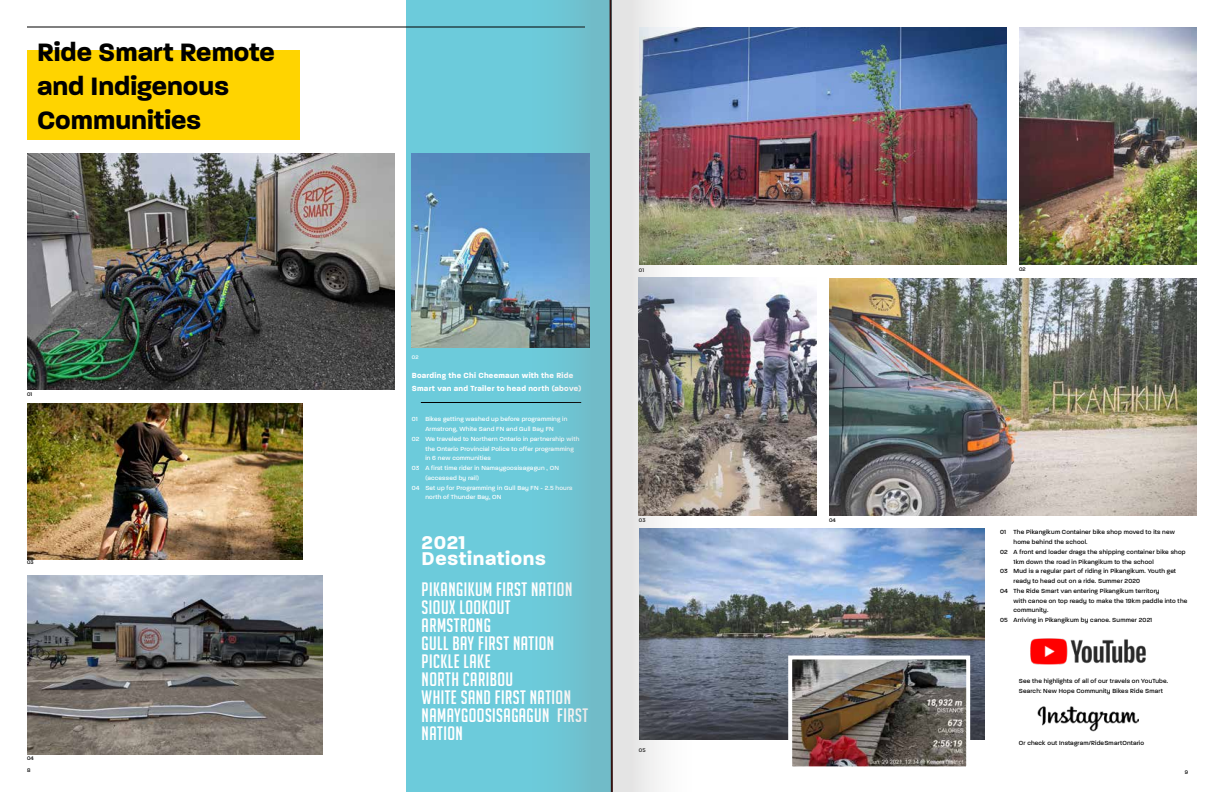
<style>
.page{position:relative;width:1224px;height:792px;background:#fff}
.page>*{position:absolute;margin:0;border:0;box-sizing:border-box;transform-origin:0 0}
.t1{font:700 34px/34px "Paralucent";color:#000}
.t2{font:700 25px "Paralucent";letter-spacing:.025em;color:#fff}
.t3{font:19px/18px "Big Noodle Titling";letter-spacing:.025em;color:#fff}
.t4{font:700 10px/13px "Paralucent";letter-spacing:.025em;color:#fff}
.t5{font:500 8px/9.8px "Paralucent";letter-spacing:.025em;color:#000}
.t6{font:500 8px "Paralucent";letter-spacing:.025em;color:#fff}
.t7{font:500 7px "Paralucent";letter-spacing:.015em;color:#000}
.t8{font:500 7px "Paralucent";color:#fff}
</style>
<div class="page">
<div style="left:407px;top:0;width:205px;height:792px;background:#6ccbdb"></div>
<div style="left:27px;top:50px;width:273px;height:90px;background:#ffd400"></div>
<img style="left:27px;top:403px;width:275px;height:156px">
<img style="left:412px;top:153px;width:109px;height:195px">
<hr style="left:27px;top:26px;width:558px;height:2px;background:#000">
<hr style="left:421px;top:402px;width:160px;height:1px;background:#000">
<img style="left:27px;top:153px;width:368px;height:237px">
<img style="left:27px;top:575px;width:296px;height:180px">
<img style="left:829px;top:278px;width:368px;height:238px">
<img style="left:703px;top:277px;width:114px;height:239px">
<img style="left:703px;top:27px;width:304px;height:238px">
<img style="left:1019px;top:27px;width:178px;height:238px">
<img style="left:703px;top:528px;width:281px;height:212px">
<img style="left:793px;top:661px;width:172px;height:104px">
<div style="left:788px;top:656px;width:182px;height:114px;border:4px solid #fff"></div>
<img style="left:1030px;top:638px;width:116px;height:27px">
<img style="left:1038px;top:706px;width:100px;height:26px">
<svg style="left:521px;top:0;width:88px;height:792px"></svg>
<img style="left:614px;top:0;width:89px;height:792px">
<svg style="left:609px;top:0;width:5px;height:792px;background:#808588"></svg>
<h1 class="t1" style="left:37px;top:34px;width:239px">Ride Smart Remote and Indigenous<br>Communities</h1>
<p class="t7" style="left:27px;top:391px;width:7px">01</p>
<p class="t7" style="left:27px;top:559px;width:8px">03</p>
<p class="t7" style="left:27px;top:755px;width:8px">04</p>
<p class="t8" style="left:412px;top:353px;width:8px">02</p>
<p class="t4" style="left:412px;top:368px;width:171px">Boarding the Chi Cheemaun with the Ride<br>Smart van and Trailer to head north (above)</p>
<p class="t6" style="left:412px;top:415px;width:157px">01 Bikes getting washed up before programming in</p>
<p class="t6" style="left:425px;top:425px;width:130px">Armstrong, White Sand FN and Gull Bay FN</p>
<p class="t6" style="left:412px;top:435px;width:169px">02 We traveled to Northern Ontario in partnership with</p>
<p class="t6" style="left:425px;top:444px;width:150px">the Ontario Provincial Police to offer programming</p>
<p class="t6" style="left:425px;top:454px;width:67px">in 6 new communities</p>
<p class="t6" style="left:412px;top:464px;width:149px">03 A first time rider in Namaygoosisagagun , ON</p>
<p class="t6" style="left:425px;top:474px;width:55px">(accessed by rail)</p>
<p class="t6" style="left:412px;top:483px;width:162px">04 Set up for Programming in Gull Bay FN - 2.5 hours</p>
<p class="t6" style="left:425px;top:493px;width:78px">north of Thunder Bay, ON</p>
<h2 class="t2" style="left:422px;top:529px;width:45px">2021</h2>
<h2 class="t2" style="left:422px;top:545px;width:126px">Destinations</h2>
<h3 class="t3" style="left:422px;top:580px;width:168px">PIKANGIKUM FIRST NATION<br>SIOUX LOOKOUT<br>ARMSTRONG<br>GULL BAY FIRST NATION<br>PICKLE LAKE<br>NORTH CARIBOU<br>WHITE SAND FIRST NATION<br>NAMAYGOOSISAGAGUN FIRST<br>NATION</h3>
<p class="t7" style="left:639px;top:266px;width:7px">01</p>
<p class="t7" style="left:1019px;top:265px;width:8px">02</p>
<p class="t7" style="left:639px;top:516px;width:8px">03</p>
<p class="t7" style="left:639px;top:746px;width:8px">05</p>
<p class="t7" style="left:829px;top:516px;width:8px">04</p>
<p class="t5" style="left:1000px;top:527px;width:176px">01 The Pikangikum Container bike shop moved to its new</p>
<p class="t5" style="left:1014px;top:537px;width:76px">home behind the school.</p>
<p class="t5" style="left:1000px;top:547px;width:187px">02 A front end loader drags the shipping container bike shop</p>
<p class="t5" style="left:1014px;top:556px;width:142px">1km down the road in Pikangikum to the school</p>
<p class="t5" style="left:1000px;top:566px;width:178px">03 Mud is a regular part of riding in Pikangikum. Youth get</p>
<p class="t5" style="left:1014px;top:576px;width:128px">ready to head out on a ride. Summer 2020</p>
<p class="t5" style="left:1000px;top:586px;width:161px">04 The Ride Smart van entering Pikangikum territory</p>
<p class="t5" style="left:1014px;top:595px;width:175px">with canoe on top ready to make the 19km paddle into the</p>
<p class="t5" style="left:1014px;top:605px;width:36px">community.</p>
<p class="t5" style="left:1000px;top:615px;width:154px">05 Arriving in Pikangikum by canoe. Summer 2021</p>
<p class="t5" style="left:1019px;top:676px;width:151px">See the highlights of all of our travels on YouTube.<br>Search: New Hope Community Bikes Ride Smart</p>
<p class="t5" style="left:1019px;top:738px;width:127px">Or check out Instagram/RideSmartOntario</p>
<p class="t7" style="left:27px;top:767px;width:5px">8</p>
<p class="t7" style="left:1185px;top:768px;width:5px">9</p>
</div>
